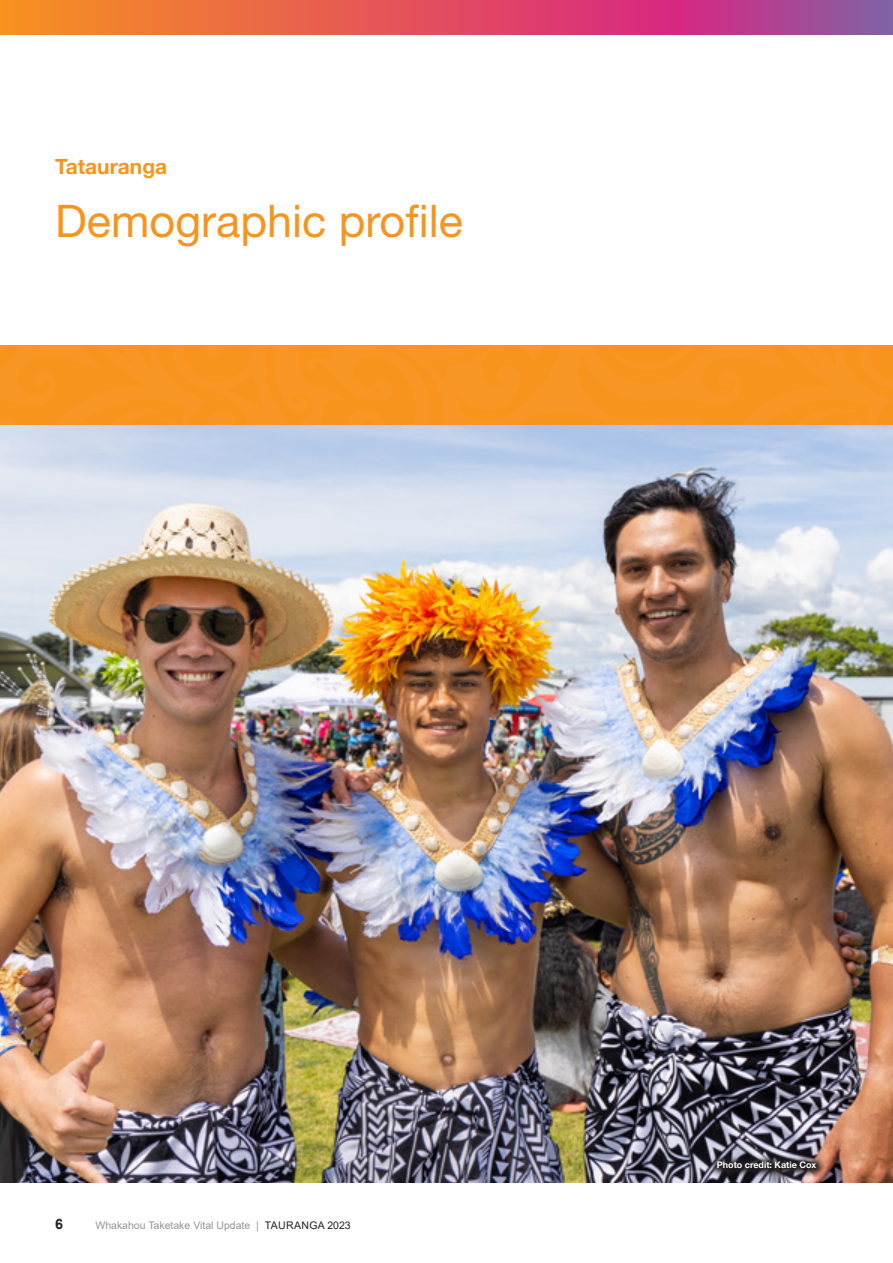
<style>
.page{position:relative;width:893px;height:1263px;background:#fff}
.page>*{position:absolute;margin:0;border:0;box-sizing:border-box;transform-origin:0 0}
.Heading_A{font:45px "Helvetica Neue LT Pro";color:#f7941e}
.Subhead_3{font:700 21px "Helvetica Neue LT Pro";color:#f7941e}
.t1{font:700 14.25px "Arial";color:#231f20}
.t2{font:10.5px "Arial";color:#939598}
.Footnote{font:700 9px "Helvetica Neue LT Pro";color:#fff}
.s1{color:#231f20}
</style>
<div class="page">
<svg style="left:0;top:0;width:893px;height:34px"></svg>
<img style="left:0;top:425px;width:893px;height:757px">
<div style="left:7px;top:345px;width:594px;height:80px;background:#f79623"></div>
<div style="left:0;top:345px;width:101px;height:62px;background:#f7941e"></div>
<svg style="left:206px;top:411px;width:29px;height:14px"></svg>
<svg style="left:0;top:418px;width:20px;height:7px"></svg>
<svg style="left:109px;top:404px;width:71px;height:21px"></svg>
<div style="left:304px;top:345px;width:176px;height:80px;background:#f79622"></div>
<div style="left:601px;top:345px;width:292px;height:80px;background:#f7941e"></div>
<svg style="left:708px;top:1153px;width:117px;height:24px"></svg>
<p class="Subhead_3" style="left:55px;top:154px;width:114px">Tatauranga</p>
<p class="Heading_A" style="left:55px;top:193px;width:409px">Demographic profile</p>
<h3 class="t1" style="left:55px;top:1214px;width:9px">6</h3>
<p class="t2" style="left:95px;top:1218px;width:257px">Whakahou Taketake Vital Update | <span class="s1">TAURANGA 2023</span></p>
<p class="Footnote" style="left:717px;top:1159px;width:101px">Photo credit: Katie Cox</p>
</div>
